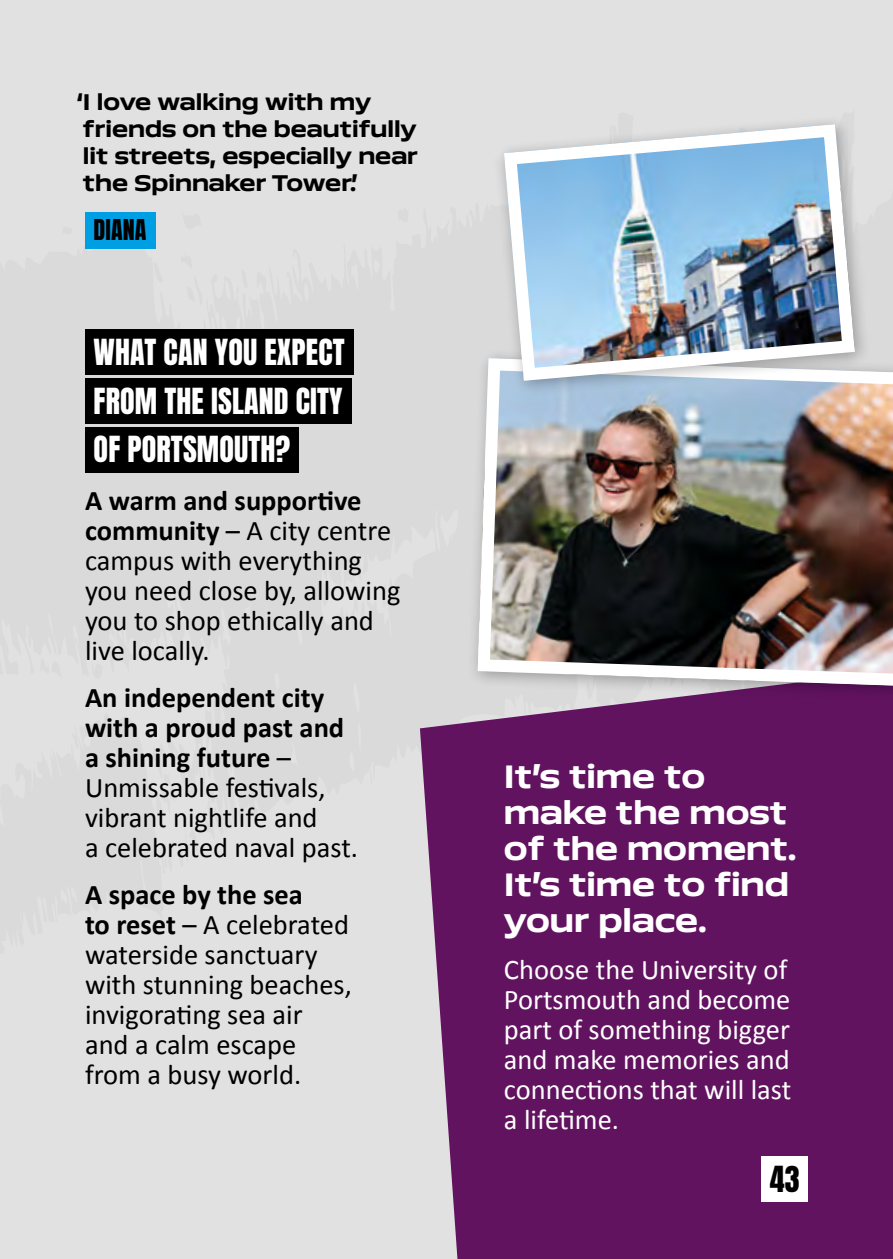
<style>
.page{position:relative;width:893px;height:1259px;background:#e1e1e1}
.page>*{position:absolute;margin:0;border:0;box-sizing:border-box;transform-origin:0 0}
.t1{font:700 30px/36px "Aero";color:#fff}
.t2{font:30px/48.6px "Anton";letter-spacing:.005em;color:#fff;text-align:justify}
.t3{font:30px "Anton";color:#000}
.t4{font:28.5px/30px "Calibri";color:#000}
.t5{font:28.5px/30px "Calibri";color:#fff}
.t6{font:24px "Anton";letter-spacing:.005em;color:#000}
.t7{font:700 21px/27px "Aero";color:#000}
.s1{font-weight:700}
</style>
<div class="page">
<div style="left:420px;top:704px;width:473px;height:555px;background:#621360"></div>
<div style="left:85px;top:212px;width:70px;height:36px;background:#009fe3"></div>
<div style="left:85px;top:330px;width:268px;height:45px;background:#000"></div>
<div style="left:85px;top:378px;width:266px;height:45px;background:#000"></div>
<div style="left:85px;top:427px;width:214px;height:45px;background:#000"></div>
<div style="left:466px;top:348px;width:427px;height:356px;background:#000;opacity:.3"></div>
<img style="left:471px;top:352px;width:422px;height:341px">
<div style="left:494px;top:114px;width:378px;height:284px;background:#000;opacity:.3"></div>
<img style="left:497px;top:118px;width:364px;height:269px">
<div style="left:761px;top:1156px;width:47px;height:46px;background:#fff"></div>
<p class="t7" style="left:77px;top:89px;width:343px">‘I love walking with my friends on the beautifully lit streets, especially near the Spinnaker Tower.’</p>
<p class="t6" style="left:94px;top:218px;width:54px">DIANA</p>
<p class="t2" style="left:94px;top:330px;width:253px">WHAT CAN YOU EXPECT FROM THE ISLAND CITY OF PORTSMOUTH?</p>
<p class="t4" style="left:85px;top:484px;width:317px"><span class="s1">A warm and supportive community</span> – A city centre campus with everything you need close by, allowing you to shop ethically and live locally.</p>
<p class="t4" style="left:85px;top:681px;width:275px"><span class="s1">An independent city with a proud past and a shining future</span> –<br>Unmissable festivals, vibrant nightlife and<br>a celebrated naval past.</p>
<p class="t4" style="left:85px;top:878px;width:268px"><span class="s1">A space by the sea<br>to reset</span> – A celebrated waterside sanctuary with stunning beaches, invigorating sea air and a calm escape from a busy world.</p>
<p class="t1" style="left:504px;top:758px;width:294px">It’s time to make the most of the moment.<br>It’s time to find your place.</p>
<p class="t5" style="left:504px;top:953px;width:289px">Choose the University of<br>Portsmouth and become part of something bigger and make memories and connections that will last a lifetime.</p>
<p class="t3" style="left:770px;top:1164px;width:31px">43</p>
</div>
